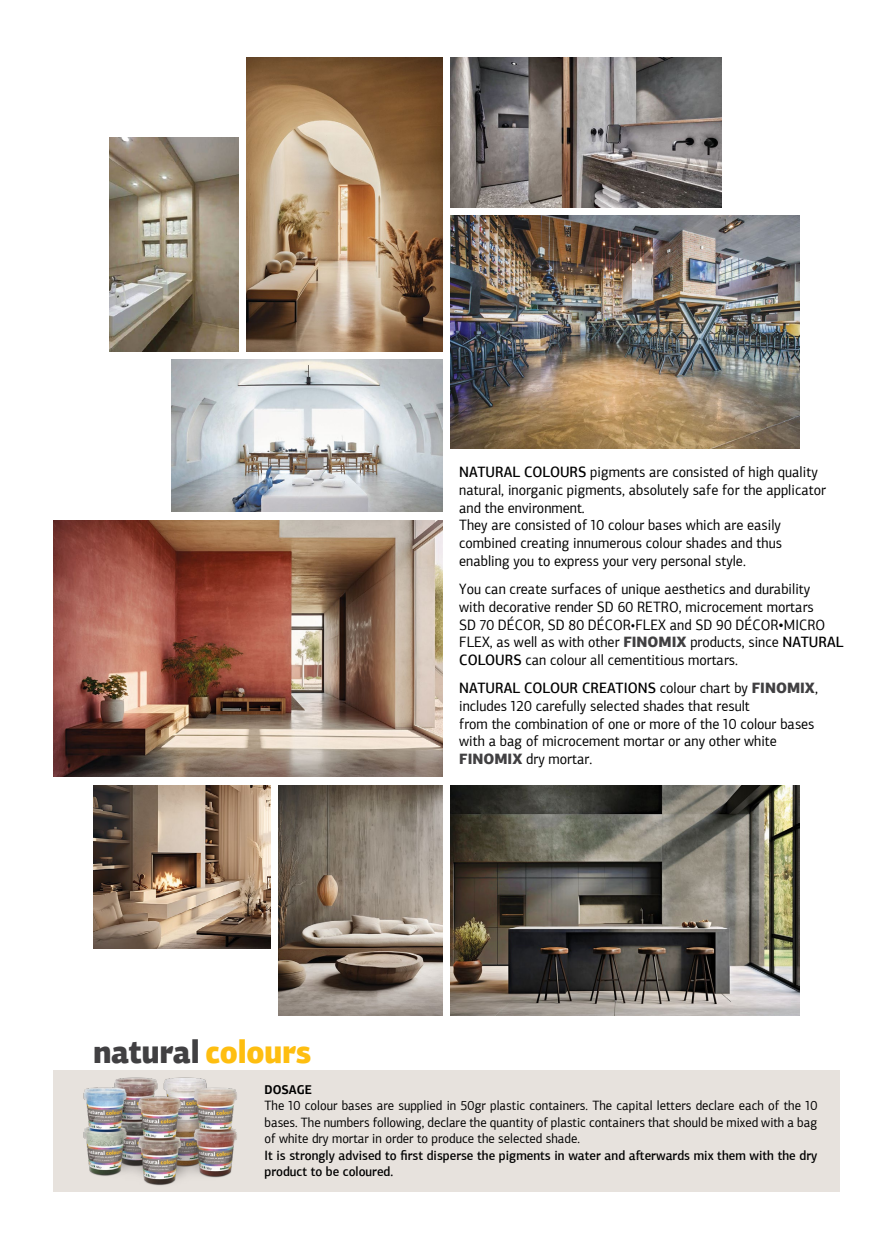
<style>
.page{position:relative;width:893px;height:1234px;background:#fff}
.page>*{position:absolute;margin:0;border:0;box-sizing:border-box;transform-origin:0 0}
.t1{font:900 33px "PF Agora Sans Pro";letter-spacing:-.01em;color:#414042;scale:.89 1}
.t2{font:15px/17.7px "PF Agora Sans Pro";color:#000;scale:.93 1}
.t3{font:13.5px/16.5px "PF Agora Sans Pro";color:#000;text-align:justify;scale:.93 1}
.t4{font:500 13.5px/16.5px "PF Agora Sans Pro";color:#000;scale:.93 1}
.t5{font:700 12.75px "PF Agora Sans Pro";color:#000;scale:.93 1}
.s1{color:#febe10}
.s2{font-weight:500}
.s3{font-weight:700;font-size:13.5px}
.s4{font-weight:900;color:#414042}
</style>
<div class="page">
<div style="left:53px;top:1069px;width:787px;height:122px;background:#e7e2dd"></div>
<img style="left:451px;top:57px;width:271px;height:150px">
<img style="left:451px;top:215px;width:348px;height:233px">
<img style="left:451px;top:785px;width:348px;height:230px">
<img style="left:53px;top:520px;width:389px;height:256px">
<img style="left:247px;top:57px;width:195px;height:294px">
<img style="left:110px;top:137px;width:128px;height:214px">
<img style="left:93px;top:785px;width:177px;height:163px">
<img style="left:279px;top:785px;width:163px;height:230px">
<img style="left:171px;top:359px;width:271px;height:152px">
<img style="left:76px;top:1077px;width:169px;height:115px">
<h1 class="t1" style="left:93px;top:1029px;width:246px">natural <span class="s1">colours</span></h1>
<p class="t2" style="left:459px;top:463px;width:396px"><span class="s2">NATURAL COLOURS</span> pigments are consisted of high quality natural, inorganic pigments, absolutely safe for the applicator and the environment.<br>They are consisted of 10 colour bases which are easily combined creating innumerous colour shades and thus enabling you to express your very personal style.</p>
<p class="t2" style="left:459px;top:580px;width:415px">You can create surfaces of unique aesthetics and durability<br>with decorative render SD 60 RETRO, microcement mortars<br>SD 70 DÉCOR, SD 80 DÉCOR•FLEX and SD 90 DÉCOR<span class="s3">•</span>MICRO FLEX, as well as with other <span class="s4">FINOMIX</span> products, since <span class="s2">NATURAL COLOURS</span> can colour all cementitious mortars.</p>
<p class="t2" style="left:459px;top:679px;width:387px"><span class="s2">NATURAL COLOUR CREATIONS</span> colour chart by <span class="s4">FINOMIX</span>, includes 120 carefully selected shades that result<br>from the combination of one or more of the 10 colour bases with a bag of microcement mortar or any other white <span class="s4">FINOMIX</span> dry mortar.</p>
<p class="t5" style="left:264px;top:1081px;width:52px">DOSAGE</p>
<p class="t3" style="left:264px;top:1097px;width:596px">The 10 colour bases are supplied in 50gr plastic containers. The capital letters declare each of the 10 bases. The numbers following, declare the quantity of plastic containers that should be mixed with a bag of white dry mortar in order to produce the selected shade.</p>
<p class="t4" style="left:264px;top:1146px;width:596px">It is strongly advised to first disperse the pigments in water and afterwards mix them with the dry product to be coloured.</p>
</div>
